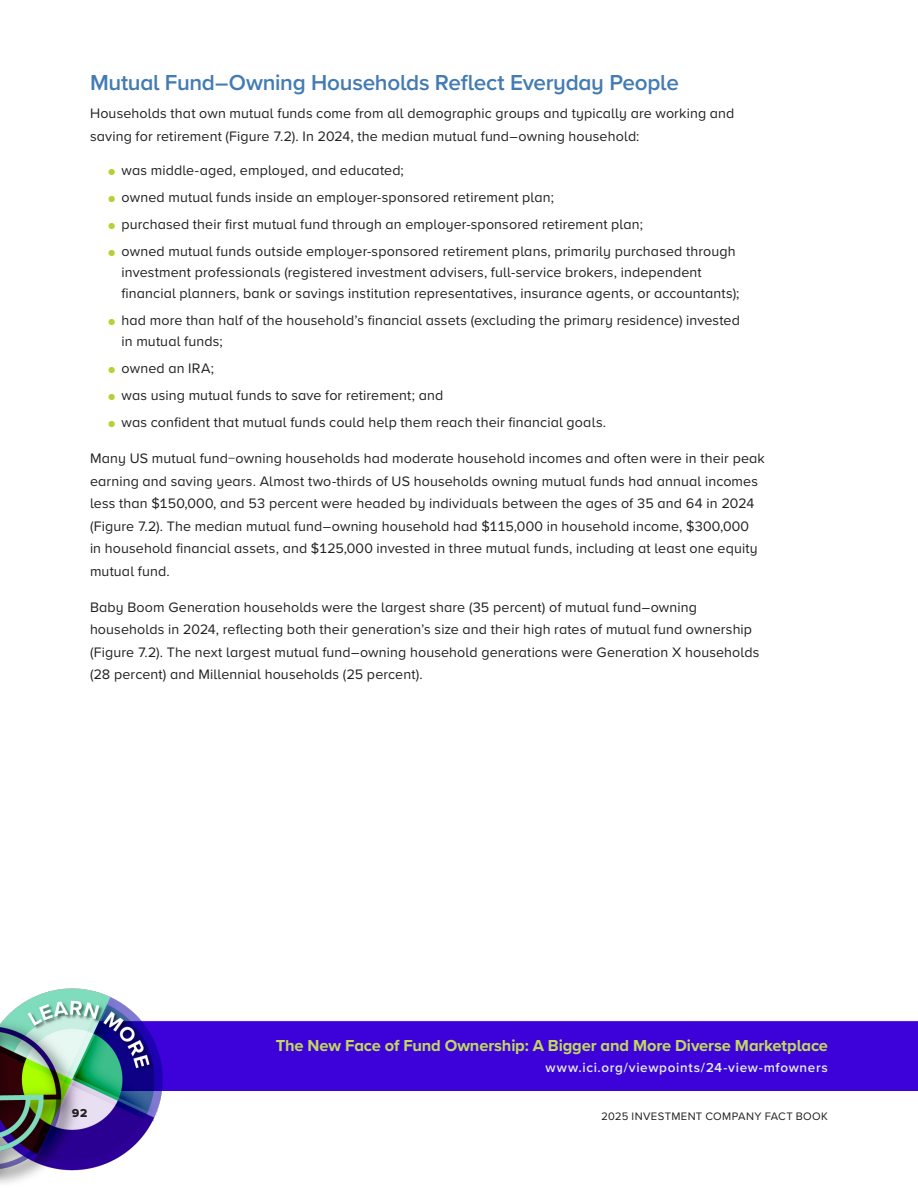
<style>
.page{position:relative;width:918px;height:1188px;background:#fff}
.page>*{position:absolute;margin:0;border:0;box-sizing:border-box;transform-origin:0 0}
.Heading_1{font:600 22.5px "Proxima Nova";letter-spacing:-.015em;color:#437bb3}
.Learn_more_title{font:700 16.5px "Proxima Nova";letter-spacing:-.01em;color:#c1d95d}
.Text{font:14.25px/22.5px "Proxima Nova";letter-spacing:.01em;color:#231f20}
.Learn_more_link{font:600 13.5px "Proxima Nova";letter-spacing:.05em;color:#e2ede6}
.t1{font:12px "Proxima Nova Extrabld";color:#231f20}
.t2{font:11.25px "Proxima Nova";letter-spacing:.035em;color:#231f20}
.s1{font-weight:700;font-size:10.5px;color:#b3d234}
</style>
<div class="page">
<img style="left:0;top:988px;width:918px;height:196px">
<p class="Heading_1" style="left:90px;top:65px;width:590px">Mutual Fund–Owning Households Reflect Everyday People</p>
<p class="Text" style="left:90px;top:102px;width:646px">Households that own mutual funds come from all demographic groups and typically are working and saving for retirement (Figure 7.2). In 2024, the median mutual fund–owning household:</p>
<p class="Text" style="left:108px;top:159px;width:297px"><span class="s1">●</span> was middle-aged, employed, and educated;</p>
<p class="Text" style="left:108px;top:186px;width:447px"><span class="s1">●</span> owned mutual funds inside an employer-sponsored retirement plan;</p>
<p class="Text" style="left:108px;top:213px;width:536px"><span class="s1">●</span> purchased their first mutual fund through an employer-sponsored retirement plan;</p>
<p class="Text" style="left:122px;top:240px;width:619px;line-height:21px;text-indent:-14px"><span class="s1">●</span> owned mutual funds outside employer-sponsored retirement plans, primarily purchased through investment professionals (registered investment advisers, full-service brokers, independent financial planners, bank or savings institution representatives, insurance agents, or accountants);</p>
<p class="Text" style="left:122px;top:309px;width:620px;line-height:21px;text-indent:-14px"><span class="s1">●</span> had more than half of the household’s financial assets (excluding the primary residence) invested in mutual funds;</p>
<p class="Text" style="left:108px;top:357px;width:108px"><span class="s1">●</span> owned an IRA;</p>
<p class="Text" style="left:108px;top:384px;width:337px"><span class="s1">●</span> was using mutual funds to save for retirement; and</p>
<p class="Text" style="left:108px;top:411px;width:500px"><span class="s1">●</span> was confident that mutual funds could help them reach their financial goals.</p>
<p class="Text" style="left:90px;top:447px;width:676px">Many US mutual fund−owning households had moderate household incomes and often were in their peak earning and saving years. Almost two-thirds of US households owning mutual funds had annual incomes less than $150,000, and 53 percent were headed by individuals between the ages of 35 and 64 in 2024 (Figure 7.2). The median mutual fund–owning household had $115,000 in household income, $300,000<br>in household financial assets, and $125,000 invested in three mutual funds, including at least one equity mutual fund.</p>
<p class="Text" style="left:90px;top:595px;width:671px">Baby Boom Generation households were the largest share (35 percent) of mutual fund–owning households in 2024, reflecting both their generation’s size and their high rates of mutual fund ownership (Figure 7.2). The next largest mutual fund–owning household generations were Generation X households (28 percent) and Millennial households (25 percent).</p>
<p class="Learn_more_title" style="left:276px;top:1033px;width:554px">The New Face of Fund Ownership: A Bigger and More Diverse Marketplace</p>
<p class="Learn_more_link" style="left:545px;top:1058px;width:284px">www.ici.org/viewpoints/24-view-mfowners</p>
<p class="t1" style="left:72px;top:1104px;width:17px">92</p>
<p class="t2" style="left:601px;top:1108px;width:228px">2025 INVESTMENT COMPANY FACT BOOK</p>
</div>
